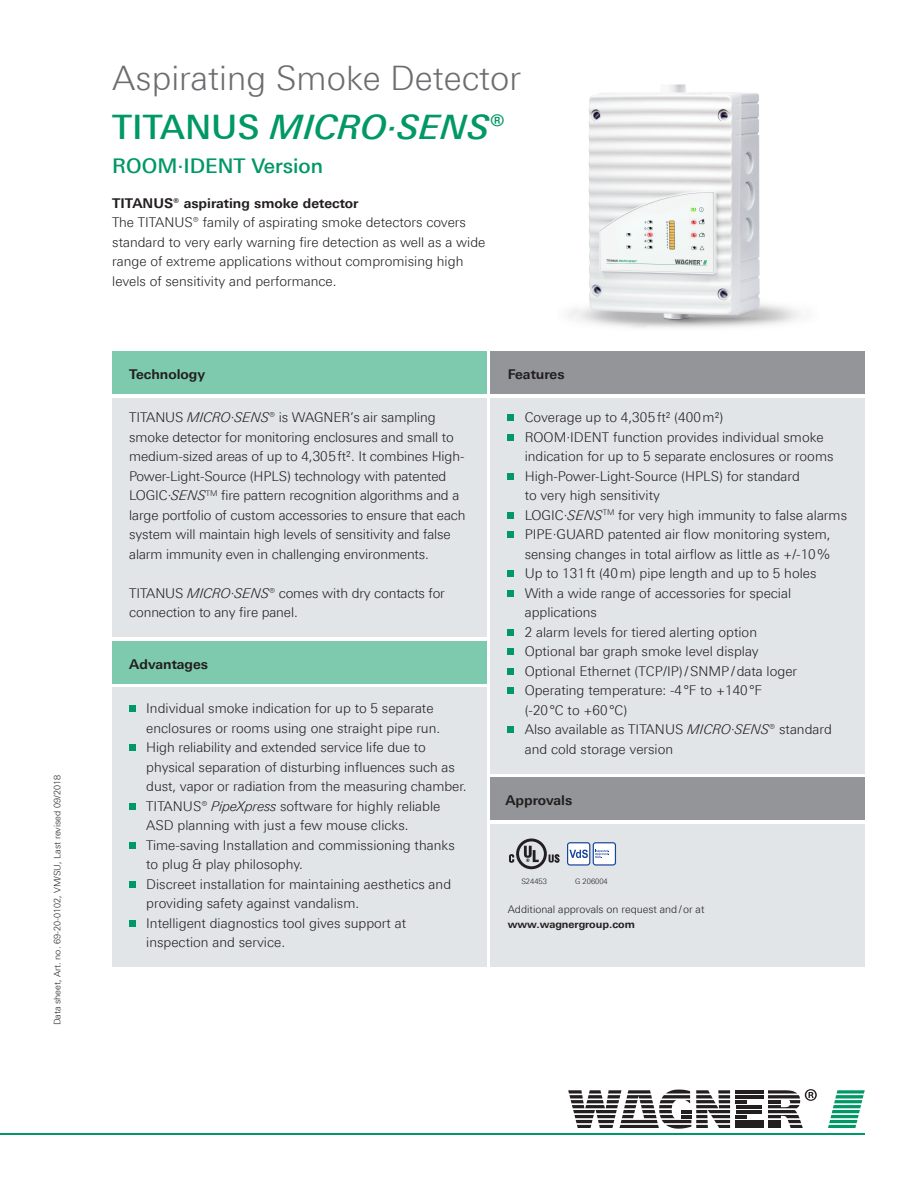
<style>
.page{position:relative;width:918px;height:1188px;background:#fff}
.page>*{position:absolute;margin:0;border:0;box-sizing:border-box;transform-origin:0 0}
.t1{font:300 33.75px/48.8px "LT Univers Basic";color:#6c6d70}
.t2{font:500 20.25px "LT Univers Basic";color:#009864}
.t3{font:300 13.5px/19.5px "LT Univers Basic";color:#231f20}
.t4{font:700 13.5px "LT Univers Basic";color:#231f20}
.t5{font:300 10.5px "LT Univers Basic";color:#231f20}
.t6{font:700 10.5px "LT Univers Basic";color:#231f20}
.t7{font:300 9px "LT Univers Basic";color:#231f20}
.t8{font:300 7.5px "LT Univers Basic";color:#231f20}
.s1{font-weight:500;color:#009864}
.s2{font-weight:500;font-style:italic;color:#009864}
.s3{font-style:italic}
</style>
<div class="page">
<img style="left:569px;top:84px;width:231px;height:244px">
<hr style="left:736px;top:1110px;width:25px;height:3px;background:#231f20">
<hr style="left:736px;top:1105px;width:25px;height:3px;background:#231f20">
<svg style="left:736px;top:1115px;width:11px;height:3px"></svg>
<svg style="left:736px;top:1100px;width:11px;height:3px"></svg>
<hr style="left:736px;top:1090px;width:28px;height:4px;background:#231f20">
<hr style="left:736px;top:1125px;width:28px;height:3px;background:#231f20">
<hr style="left:736px;top:1095px;width:28px;height:3px;background:#231f20">
<hr style="left:736px;top:1120px;width:28px;height:3px;background:#231f20">
<svg style="left:568px;top:1090px;width:162px;height:39px"></svg>
<hr style="left:0;top:1133px;width:865px;height:2px;background:#009864">
<svg style="left:828px;top:1090px;width:37px;height:38px"></svg>
<svg style="left:768px;top:1089px;width:49px;height:39px"></svg>
<div style="left:112px;top:351px;width:374px;height:43px;background:#7dcaae"></div>
<div style="left:112px;top:398px;width:374px;height:239px;background:#e1e5e8"></div>
<div style="left:112px;top:641px;width:374px;height:43px;background:#7dcaae"></div>
<div style="left:112px;top:688px;width:374px;height:279px;background:#e1e5e8"></div>
<div style="left:129px;top:705px;width:7px;height:7px;background:#009864"></div>
<div style="left:129px;top:744px;width:7px;height:7px;background:#009864"></div>
<div style="left:129px;top:803px;width:7px;height:6px;background:#009864"></div>
<div style="left:129px;top:842px;width:7px;height:6px;background:#009864"></div>
<div style="left:129px;top:881px;width:7px;height:6px;background:#009864"></div>
<div style="left:129px;top:920px;width:7px;height:6px;background:#009864"></div>
<div style="left:491px;top:398px;width:374px;height:375px;background:#e1e5e8"></div>
<div style="left:491px;top:351px;width:374px;height:43px;background:#939598"></div>
<div style="left:491px;top:777px;width:374px;height:43px;background:#939598"></div>
<div style="left:491px;top:824px;width:374px;height:143px;background:#e1e5e8"></div>
<div style="left:508px;top:414px;width:6px;height:7px;background:#009864"></div>
<svg style="left:508px;top:434px;width:6px;height:6px"></svg>
<svg style="left:508px;top:473px;width:6px;height:6px"></svg>
<svg style="left:508px;top:512px;width:6px;height:6px"></svg>
<div style="left:508px;top:531px;width:6px;height:7px;background:#009864"></div>
<div style="left:508px;top:570px;width:6px;height:7px;background:#009864"></div>
<svg style="left:508px;top:590px;width:6px;height:6px"></svg>
<svg style="left:508px;top:629px;width:6px;height:6px"></svg>
<div style="left:508px;top:648px;width:6px;height:7px;background:#009864"></div>
<svg style="left:508px;top:668px;width:6px;height:6px"></svg>
<div style="left:508px;top:687px;width:6px;height:7px;background:#009864"></div>
<div style="left:508px;top:726px;width:6px;height:7px;background:#009864"></div>
<svg style="left:509px;top:839px;width:51px;height:30px"></svg>
<svg style="left:567px;top:842px;width:49px;height:24px"></svg>
<p class="t7" style="left:52px;top:1025px;width:252px;rotate:-90deg">Data sheet, Art. no. 69-20-0102, VM/SU, Last revised 09/2018</p>
<h1 class="t1" style="left:112px;top:54px;width:410px">Aspirating Smoke Detector<br><span class="s1">TITANUS</span> <span class="s2">MICRO·SENS</span><span class="s1">®</span></h1>
<h2 class="t2" style="left:112px;top:154px;width:212px">ROOM·IDENT Version</h2>
<p class="t4" style="left:112px;top:195px;width:248px">TITANUS® aspirating smoke detector</p>
<p class="t3" style="left:112px;top:213px;width:375px">The TITANUS® family of aspirating smoke detectors covers standard to very early warning fire detection as well as a wide range of extreme applications without compromising high levels of sensitivity and performance.</p>
<p class="t4" style="left:129px;top:366px;width:77px">Technology</p>
<p class="t3" style="left:129px;top:408px;width:338px">TITANUS <span class="s3">MICRO·SENS</span>® is WAGNER’s air sampling smoke detector for monitoring enclosures and small to medium-sized areas of up to 4,305ft². It combines High-Power-Light-Source (HPLS) technology with patented LOGIC·<span class="s3">SENS</span><sup>TM</sup> fire pattern recognition algorithms and a large portfolio of custom accessories to ensure that each system will maintain high levels of sensitivity and false alarm immunity even in challenging environments.</p>
<p class="t3" style="left:129px;top:583px;width:317px">TITANUS <span class="s3">MICRO·SENS</span>® comes with dry contacts for connection to any fire panel.</p>
<p class="t4" style="left:129px;top:656px;width:80px">Advantages</p>
<p class="t3" style="left:146px;top:699px;width:322px">Individual smoke indication for up to 5 separate enclosures or rooms using one straight pipe run.<br>High reliability and extended service life due to physical separation of disturbing influences such as dust, vapor or radiation from the measuring chamber.<br>TITANUS® <span class="s3">PipeXpress</span> software for highly reliable ASD planning with just a few mouse clicks.<br>Time-saving Installation and commissioning thanks to plug &amp; play philosophy.<br>Discreet installation for maintaining aesthetics and providing safety against vandalism.<br>Intelligent diagnostics tool gives support at inspection and service.</p>
<p class="t4" style="left:508px;top:366px;width:58px">Features</p>
<p class="t3" style="left:525px;top:408px;width:324px">Coverage up to 4,305ft² (400m²)<br>ROOM·IDENT function provides individual smoke indication for up to 5 separate enclosures or rooms High-Power-Light-Source (HPLS) for standard<br>to very high sensitivity<br>LOGIC·<span class="s3">SENS</span><sup>TM</sup> for very high immunity to false alarms PIPE·GUARD patented air flow monitoring system, sensing changes in total airflow as little as +/-10% Up to 131ft (40m) pipe length and up to 5 holes With a wide range of accessories for special applications<br>2 alarm levels for tiered alerting option<br>Optional bar graph smoke level display<br>Optional Ethernet (TCP/IP)/SNMP/data loger Operating temperature: -4°F to +140°F<br>(-20°C to +60°C)<br>Also available as TITANUS <span class="s3">MICRO·SENS</span>® standard and cold storage version</p>
<p class="t4" style="left:506px;top:792px;width:68px">Approvals</p>
<p class="t8" style="left:521px;top:877px;width:27px">S24453</p>
<p class="t8" style="left:575px;top:877px;width:34px">G 206004</p>
<p class="t5" style="left:508px;top:903px;width:198px">Additional approvals on request and/or at</p>
<p class="t6" style="left:508px;top:918px;width:129px">www.wagnergroup.com</p>
</div>
